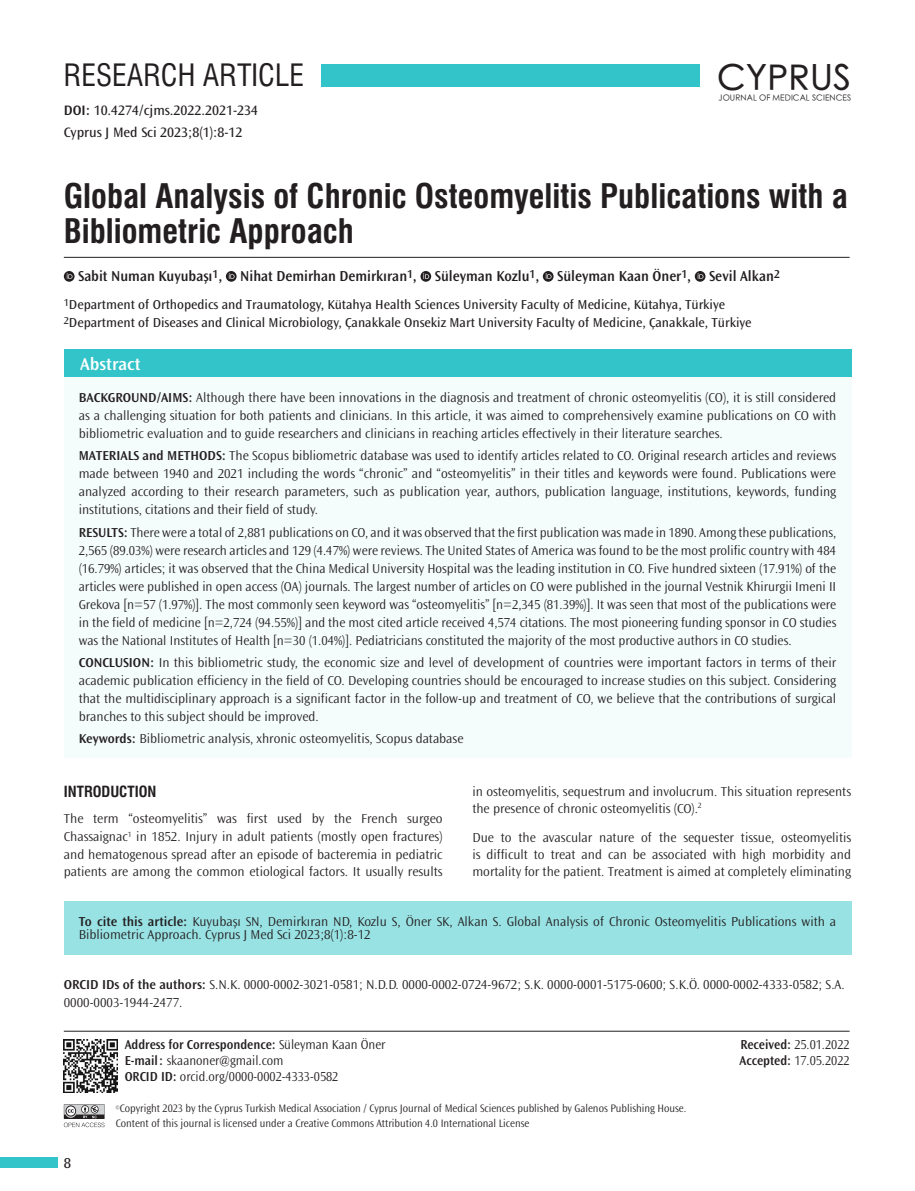
<style>
.page{position:relative;width:915px;height:1191px;background:#fff}
.page>*{position:absolute;margin:0;border:0;box-sizing:border-box;transform-origin:0 0}
.t1{font:500 35.1px "ST Heiti SC";letter-spacing:.01em;color:#231f20}
.BASLIK{font:33px/34.5px "Swiss Condensed Bold Tr";color:#231f20}
.t2{font:30px "Swiss Condensed Tr";color:#231f20}
.t3{font:600 18px "Ocean Sans Std";color:#fff}
.YAZARLAR{font:600 15px "Ocean Sans Std";color:#231f20;scale:.96 1}
.ARA_BASLIK{font:15px "Swiss Condensed Bold Tr";color:#231f20}
.t4{font:15px "Ocean Sans Std";color:#231f20}
.DOI{font:14.25px "Ocean Sans Std";color:#231f20}
.KISA_AD{font:14.25px "Ocean Sans Std";color:#231f20}
.OZET{font:300 13.5px/18px "Ocean Sans Std";color:#231f20;text-align:justify}
.YAZI{font:300 13.5px/17.7px "Ocean Sans Std";color:#231f20;text-align:justify}
.KURUM{font:13.5px "Ocean Sans Std";color:#231f20}
.CİTE_AS{font:300 13.5px/13.5px "Ocean Sans Std";color:#231f20}
.ORCID{font:300 13.5px/18px "Ocean Sans Std";color:#231f20}
.OZET-2{font:300 13.5px "Ocean Sans Std";color:#231f20;scale:.95 1}
.t5{font:600 13.5px "Ocean Sans Std";color:#231f20;scale:.95 1}
.t6{font:300 11.25px/15px "Ocean Sans Std";color:#231f20;scale:.95 1}
.t7{font:300 8.25px "ST Heiti SC";letter-spacing:.01em;color:#231f20}
.t8{font:300 4.8px "Ocean Sans Std";color:#231f20;scale:.95 1}
.s1{font-weight:600}
.s2{font-weight:300}
</style>
<div class="page">
<div style="left:321px;top:64px;width:378px;height:22px;background:#33c4c9"></div>
<svg style="left:64px;top:1104px;width:40px;height:23px"></svg>
<div style="left:0;top:1157px;width:57px;height:11px;background:#33c4c9"></div>
<img style="left:64px;top:1039px;width:53px;height:53px">
<svg style="left:64px;top:271px;width:10px;height:11px"></svg>
<svg style="left:67px;top:273px;width:5px;height:6px"></svg>
<svg style="left:226px;top:271px;width:10px;height:11px"></svg>
<svg style="left:229px;top:273px;width:5px;height:6px"></svg>
<div style="left:420px;top:271px;width:11px;height:11px;background:#231f20;border-radius:50%"></div>
<svg style="left:423px;top:273px;width:6px;height:6px"></svg>
<svg style="left:542px;top:271px;width:11px;height:11px"></svg>
<svg style="left:545px;top:273px;width:6px;height:6px"></svg>
<svg style="left:694px;top:271px;width:11px;height:11px"></svg>
<svg style="left:697px;top:273px;width:6px;height:6px"></svg>
<hr style="left:64px;top:257px;width:785px;height:1px;background:#231f20">
<div style="left:64px;top:349px;width:786px;height:28px;background:#33c4c9"></div>
<hr style="left:64px;top:1030px;width:785px;height:1px;background:#231f20">
<div style="left:64px;top:377px;width:786px;height:381px;background:#f5fcfc"></div>
<div style="left:64px;top:901px;width:786px;height:53px;background:#99e2e4"></div>
<h3 class="t2" style="left:64px;top:57px;width:242px">RESEARCH ARTICLE</h3>
<h1 class="t1" style="left:717px;top:60px;width:135px">CYPRUS</h1>
<p class="t7" style="left:718px;top:91px;width:134px">JOURNAL OF MEDICAL SCIENCES</p>
<p class="DOI" style="left:64px;top:102px;width:196px"><span class="s1">DOI:</span> 10.4274/cjms.2022.2021-234</p>
<p class="KISA_AD" style="left:64px;top:124px;width:180px">Cyprus J Med Sci 2023;8(1):8-12</p>
<p class="BASLIK" style="left:64px;top:179px;width:785px">Global Analysis of Chronic Osteomyelitis Publications with a<br>Bibliometric Approach</p>
<p class="YAZARLAR" style="left:78px;top:267px;width:732px">Sabit Numan Kuyubaşı<sup>1</sup>, Nihat Demirhan Demirkıran<sup>1</sup>, Süleyman Kozlu<sup>1</sup>, Süleyman Kaan Öner<sup>1</sup>, Sevil Alkan<sup>2</sup></p>
<p class="KURUM" style="left:64px;top:296px;width:662px"><sup>1</sup>Department of Orthopedics and Traumatology, Kütahya Health Sciences University Faculty of Medicine, Kütahya, Türkiye</p>
<p class="KURUM" style="left:64px;top:314px;width:689px"><sup>2</sup>Department of Diseases and Clinical Microbiology, Çanakkale Onsekiz Mart University Faculty of Medicine, Çanakkale, Türkiye</p>
<p class="t3" style="left:80px;top:354px;width:62px">Abstract</p>
<p class="OZET" style="left:79px;top:389px;width:758px"><span class="s1">BACKGROUND/AIMS:</span> Although there have been innovations in the diagnosis and treatment of chronic osteomyelitis (CO), it is still considered as a challenging situation for both patients and clinicians. In this article, it was aimed to comprehensively examine publications on CO with bibliometric evaluation and to guide researchers and clinicians in reaching articles effectively in their literature searches.</p>
<p class="OZET" style="left:79px;top:447px;width:758px"><span class="s1">MATERIALS and METHODS:</span> The Scopus bibliometric database was used to identify articles related to CO. Original research articles and reviews made between 1940 and 2021 including the words “chronic” and “osteomyelitis” in their titles and keywords were found. Publications were analyzed according to their research parameters, such as publication year, authors, publication language, institutions, keywords, funding institutions, citations and their field of study.</p>
<p class="OZET" style="left:79px;top:523px;width:758px"><span class="s1">RESULTS:</span> There were a total of 2,881 publications on CO, and it was observed that the first publication was made in 1890. Among these publications, 2,565 (89.03%) were research articles and 129 (4.47%) were reviews. The United States of America was found to be the most prolific country with 484 (16.79%) articles; it was observed that the China Medical University Hospital was the leading institution in CO. Five hundred sixteen (17.91%) of the articles were published in open access (OA) journals. The largest number of articles on CO were published in the journal Vestnik Khirurgii Imeni II Grekova [n=57 (1.97%)]. The most commonly seen keyword was “osteomyelitis” [n=2,345 (81.39%)]. It was seen that most of the publications were in the field of medicine [n=2,724 (94.55%)] and the most cited article received 4,574 citations. The most pioneering funding sponsor in CO studies was the National Institutes of Health [n=30 (1.04%)]. Pediatricians constituted the majority of the most productive authors in CO studies.</p>
<p class="OZET" style="left:79px;top:653px;width:758px"><span class="s1">CONCLUSION:</span> In this bibliometric study, the economic size and level of development of countries were important factors in terms of their academic publication efficiency in the field of CO. Developing countries should be encouraged to increase studies on this subject. Considering that the multidisciplinary approach is a significant factor in the follow-up and treatment of CO, we believe that the contributions of surgical branches to this subject should be improved.</p>
<p class="OZET" style="left:79px;top:730px;width:386px"><span class="s1">Keywords:</span> Bibliometric analysis, xhronic osteomyelitis, Scopus database</p>
<p class="ARA_BASLIK" style="left:64px;top:783px;width:94px">INTRODUCTION</p>
<p class="YAZI" style="left:64px;top:810px;width:380px">The term “osteomyelitis” was first used by the French surgeo Chassaignac<sup>1</sup> in 1852. Injury in adult patients (mostly open fractures) and hematogenous spread after an episode of bacteremia in pediatric patients are among the common etiological factors. It usually results</p>
<p class="YAZI" style="left:472px;top:783px;width:380px;line-height:17px">in osteomyelitis, sequestrum and involucrum. This situation represents the presence of chronic osteomyelitis (CO).<sup>2</sup></p>
<p class="YAZI" style="left:472px;top:829px;width:380px;line-height:17px">Due to the avascular nature of the sequester tissue, osteomyelitis is difficult to treat and can be associated with high morbidity and mortality for the patient. Treatment is aimed at completely eliminating</p>
<p class="CİTE_AS" style="left:79px;top:914px;width:758px"><span class="s1">To cite this article:</span> Kuyubaşı SN, Demirkıran ND, Kozlu S, Öner SK, Alkan S. Global Analysis of Chronic Osteomyelitis Publications with a<br>Bibliometric Approach. Cyprus J Med Sci 2023;8(1):8-12</p>
<p class="ORCID" style="left:64px;top:976px;width:782px"><span class="s1">ORCID IDs of the authors:</span> S.N.K. 0000-0002-3021-0581; N.D.D. 0000-0002-0724-9672; S.K. 0000-0001-5175-0600; S.K.Ö. 0000-0002-4333-0582; S.A.<br>0000-0003-1944-2477.</p>
<p class="t4" style="left:64px;top:1154px;width:9px">8</p>
<p class="t5" style="left:125px;top:1037px;width:276px">Address for Correspondence: <span class="s2">Süleyman Kaan Öner</span></p>
<p class="OZET-2" style="left:125px;top:1053px;width:168px"><span class="s1">E-mail:</span> skaanoner@gmail.com</p>
<p class="OZET-2" style="left:125px;top:1069px;width:226px"><span class="s1">ORCID ID:</span> orcid.org/0000-0002-4333-0582</p>
<p class="t6" style="left:116px;top:1101px;width:602px;text-indent:4px">Copyright 2023 by the Cyprus Turkish Medical Association / Cyprus Journal of Medical Sciences published by Galenos Publishing House.<br>Content of this journal is licensed under a Creative Commons Attribution 4.0 International License</p>
<p class="t8" style="left:116px;top:1105px;width:6px">©</p>
<p class="OZET-2" style="left:740px;top:1037px;width:116px"><span class="s1">Received:</span> 25.01.2022</p>
<p class="OZET-2" style="left:739px;top:1053px;width:117px"><span class="s1">Accepted:</span> 17.05.2022</p>
</div>
